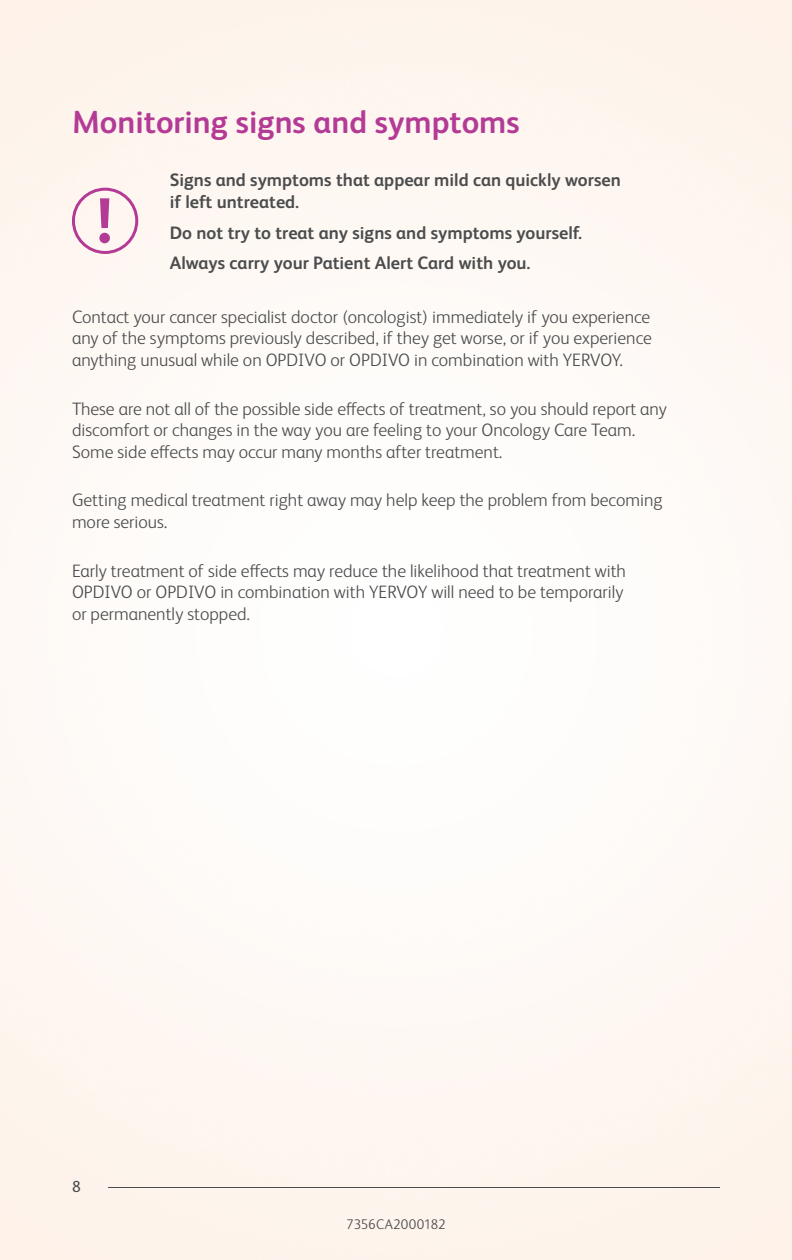
<style>
.page{position:relative;width:792px;height:1260px;background:#fff}
.page>*{position:absolute;margin:0;border:0;box-sizing:border-box;transform-origin:0 0}
.t1{font:700 32px "BMS Humanity";color:#b33b96}
.t2{font:300 18px/21.6px "BMS Humanity";color:#4b4c4d}
.t3{font:700 18px/21.6px "BMS Humanity";color:#4b4c4d}
.t4{font:16px "BMS Humanity";color:#4b4c4d}
.t5{font:300 14px "BMS Humanity";color:#4b4c4d}
</style>
<div class="page">
<hr style="left:108px;top:1187px;width:612px;height:1px;background:#4b4c4d">
<svg style="left:72px;top:188px;width:66px;height:66px"></svg>
<h1 class="t1" style="left:72px;top:99px;width:449px">Monitoring signs and symptoms</h1>
<p class="t3" style="left:170px;top:168px;width:452px">Signs and symptoms that appear mild can quickly worsen if left untreated.</p>
<p class="t3" style="left:170px;top:216px;width:414px;line-height:30.6px">Do not try to treat any signs and symptoms yourself.<br>Always carry your Patient Alert Card with you.</p>
<p class="t2" style="left:72px;top:305px;width:581px;text-align:justify">Contact your cancer specialist doctor (oncologist) immediately if you experience any of the symptoms previously described, if they get worse, or if you experience anything unusual while on OPDIVO or OPDIVO in combination with YERVOY.</p>
<p class="t2" style="left:72px;top:397px;width:596px">These are not all of the possible side effects of treatment, so you should report any discomfort or changes in the way you are feeling to your Oncology Care Team.<br>Some side effects may occur many months after treatment.</p>
<p class="t2" style="left:72px;top:488px;width:592px">Getting medical treatment right away may help keep the problem from becoming more serious.</p>
<p class="t2" style="left:72px;top:559px;width:556px">Early treatment of side effects may reduce the likelihood that treatment with<br>OPDIVO or OPDIVO in combination with YERVOY will need to be temporarily or permanently stopped.</p>
<p class="t4" style="left:72px;top:1175px;width:10px">8</p>
<p class="t5" style="left:346px;top:1214px;width:101px">7356CA2000182</p>
</div>
